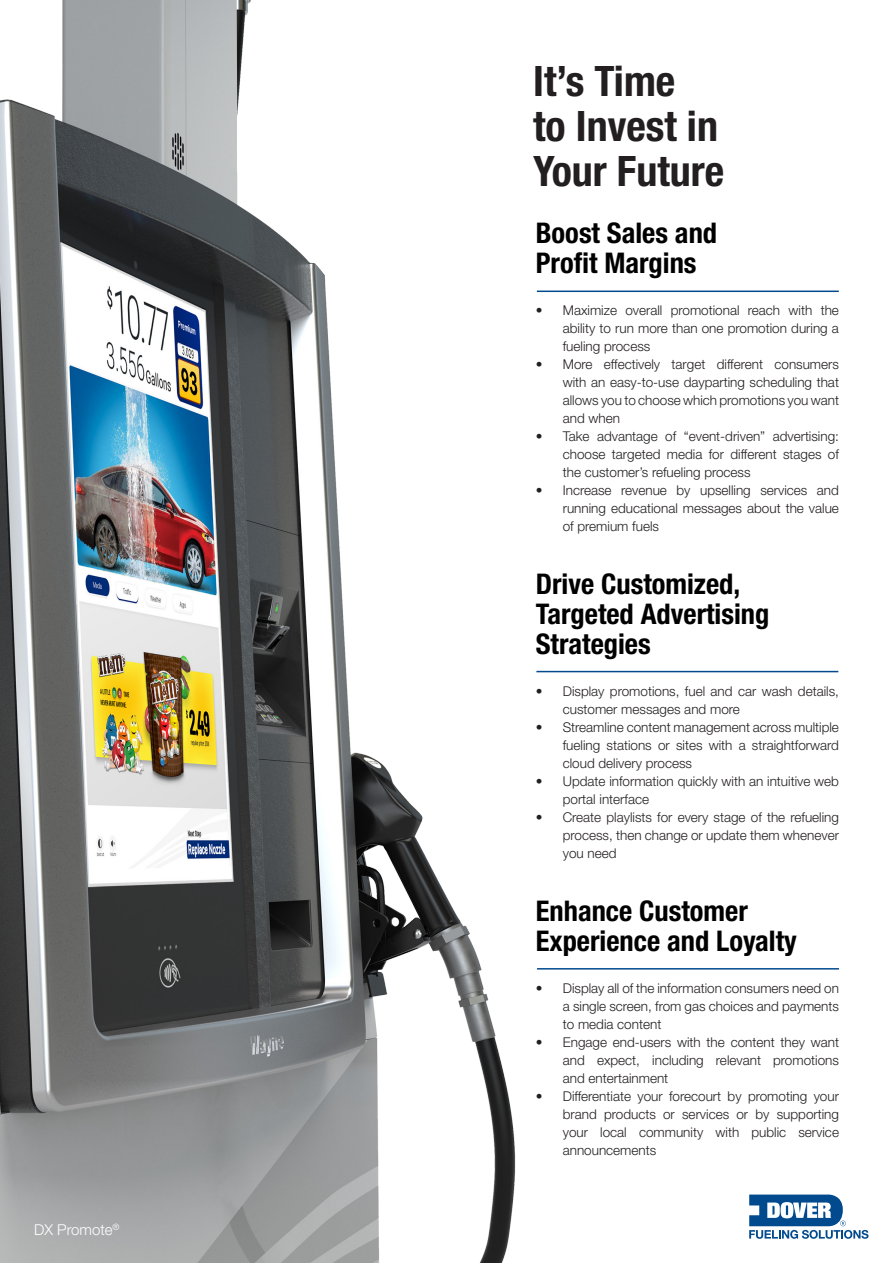
<style>
.page{position:relative;width:893px;height:1263px;background:#fff}
.page>*{position:absolute;margin:0;border:0;box-sizing:border-box;transform-origin:0 0}
.t1{font:700 condensed 42px "Helvetica Neue LT Std";color:#231f20}
.t2{font:700 condensed 28.5px/30px "Helvetica Neue LT Std";color:#000}
.t3{font:300 15px "Helvetica Neue LT Std";color:#fff}
.t4{font:300 13.5px/18px "Helvetica Neue LT Std";color:#231f20;text-align:justify}
</style>
<div class="page">
<img style="left:0;top:0;width:631px;height:1263px">
<svg style="left:749px;top:1194px;width:119px;height:45px"></svg>
<hr style="left:537px;top:291px;width:302px;height:1px;background:#004a8d">
<hr style="left:536px;top:671px;width:302px;height:1px;background:#004a8d">
<hr style="left:537px;top:968px;width:302px;height:1px;background:#004a8d">
<p class="t3" style="left:34px;top:1221px;width:87px">DX Promote<sup>®</sup></p>
<p class="t1" style="left:533px;top:56px;width:144px">It’s Time</p>
<p class="t1" style="left:533px;top:101px;width:186px">to Invest in</p>
<p class="t1" style="left:533px;top:146px;width:193px">Your Future</p>
<p class="t2" style="left:536px;top:218px;width:183px">Boost Sales and</p>
<p class="t2" style="left:536px;top:248px;width:162px">Profit Margins</p>
<p class="t4" style="left:563px;top:301px;width:278px;text-indent:-27px">• Maximize overall promotional reach with the ability to run more than one promotion during a fueling process</p>
<p class="t4" style="left:563px;top:355px;width:278px;text-indent:-27px">• More effectively target different consumers with an easy-to-use dayparting scheduling that allows you to choose which promotions you want and when</p>
<p class="t4" style="left:563px;top:427px;width:278px;text-indent:-27px">• Take advantage of “event-driven” advertising: choose targeted media for different stages of the customer’s refueling process</p>
<p class="t4" style="left:563px;top:481px;width:278px;text-indent:-27px">• Increase revenue by upselling services and running educational messages about the value of premium fuels</p>
<p class="t2" style="left:536px;top:569px;width:235px">Drive Customized,<br>Targeted Advertising<br>Strategies</p>
<p class="t4" style="left:563px;top:682px;width:278px;text-indent:-27px">• Display promotions, fuel and car wash details, customer messages and more</p>
<p class="t4" style="left:563px;top:718px;width:278px;text-indent:-27px">• Streamline content management across multiple fueling stations or sites with a straightforward cloud delivery process</p>
<p class="t4" style="left:563px;top:772px;width:278px;text-indent:-27px">• Update information quickly with an intuitive web portal interface</p>
<p class="t4" style="left:563px;top:808px;width:278px;text-indent:-27px">• Create playlists for every stage of the refueling process, then change or update them whenever you need</p>
<p class="t2" style="left:536px;top:896px;width:263px">Enhance Customer<br>Experience and Loyalty</p>
<p class="t4" style="left:563px;top:979px;width:278px;text-indent:-27px">• Display all of the information consumers need on a single screen, from gas choices and payments to media content</p>
<p class="t4" style="left:563px;top:1033px;width:278px;text-indent:-27px">• Engage end-users with the content they want and expect, including relevant promotions and entertainment</p>
<p class="t4" style="left:563px;top:1087px;width:278px;text-indent:-27px">• Differentiate your forecourt by promoting your brand products or services or by supporting your local community with public service announcements</p>
</div>
